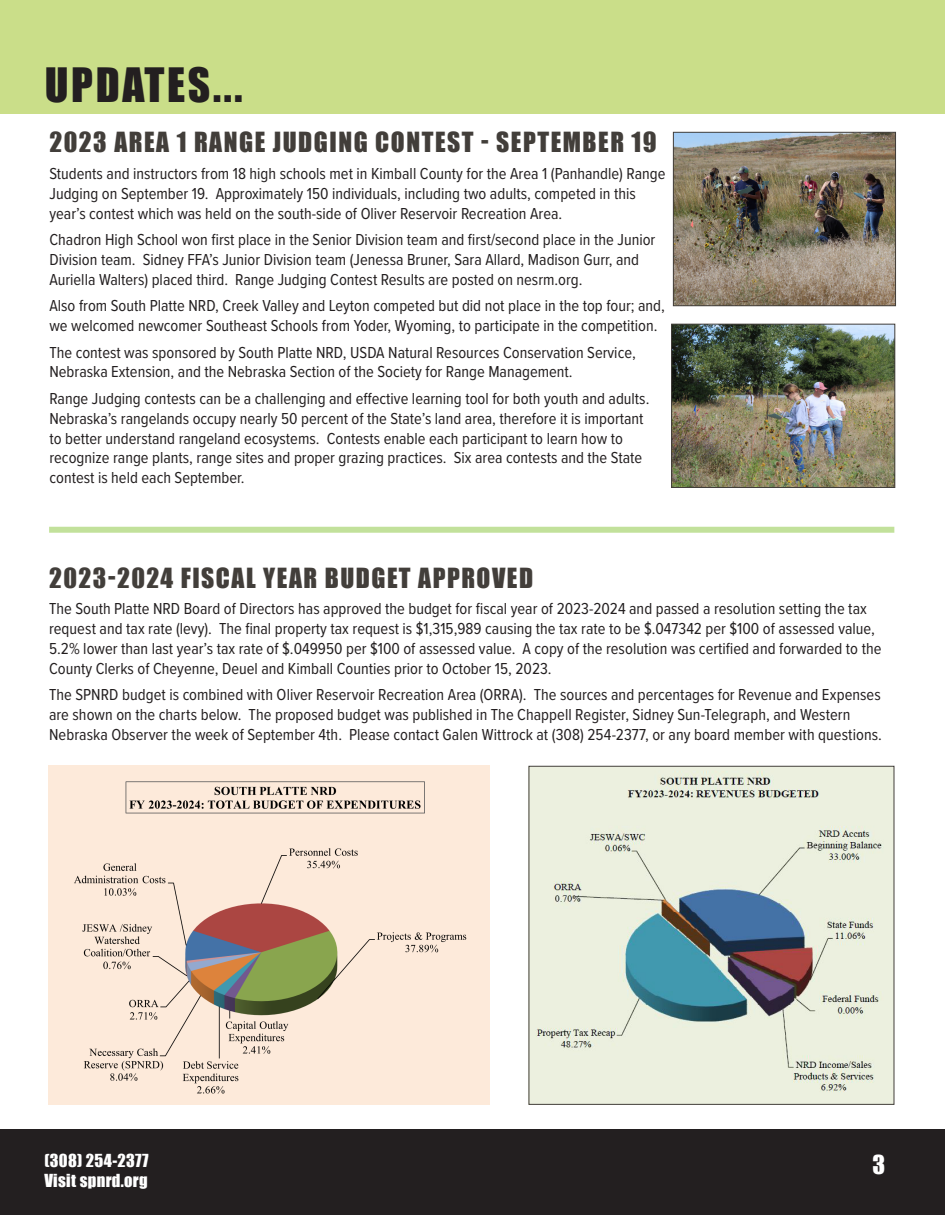
<style>
.page{position:relative;width:945px;height:1215px;background:#fff}
.page>*{position:absolute;margin:0;border:0;box-sizing:border-box;transform-origin:0 0}
.Kids_Corner_header{font:43.5px "Impact";letter-spacing:.06em;color:#231f20}
.Header_white{font:25.5px "Impact";letter-spacing:.06em;color:#423e3a}
.t1{font:24px "Impact";color:#fff}
.Header_white-2{font:16.5px/19.8px "Proxima Nova Cond";color:#231f20}
.t2{font:16.5px "Impact";letter-spacing:.02em;color:#fff}
</style>
<div class="page">
<div style="left:0;top:1129px;width:945px;height:86px;background:#231f20"></div>
<div style="left:0;top:0;width:945px;height:114px;background:#cade89"></div>
<div style="left:49px;top:527px;width:845px;height:6px;background:#c2e19b"></div>
<img style="left:675px;top:134px;width:219px;height:170px">
<div style="left:673px;top:132px;width:223px;height:174px;border:1px solid #423e3a"></div>
<img style="left:673px;top:326px;width:220px;height:160px">
<div style="left:671px;top:324px;width:224px;height:164px;border:1px solid #423e3a"></div>
<img style="left:531px;top:768px;width:361px;height:335px">
<div style="left:529px;top:766px;width:365px;height:339px;border:1px solid #423e3a"></div>
<img style="left:48px;top:766px;width:442px;height:339px">
<p class="Kids_Corner_header" style="left:45px;top:51px;width:199px">UPDATES...</p>
<p class="Header_white" style="left:49px;top:123px;width:609px">2023 AREA 1 RANGE JUDGING CONTEST - SEPTEMBER 19</p>
<p class="Header_white-2" style="left:49px;top:163px;width:618px">Students and instructors from 18 high schools met in Kimball County for the Area 1 (Panhandle) Range<br>Judging on September 19. Approximately 150 individuals, including two adults, competed in this year’s contest which was held on the south-side of Oliver Reservoir Recreation Area.</p>
<p class="Header_white-2" style="left:49px;top:229px;width:607px">Chadron High School won first place in the Senior Division team and first/second place in the Junior<br>Division team. Sidney FFA’s Junior Division team (Jenessa Bruner, Sara Allard, Madison Gurr, and<br>Auriella Walters) placed third. Range Judging Contest Results are posted on nesrm.org.</p>
<p class="Header_white-2" style="left:49px;top:295px;width:617px">Also from South Platte NRD, Creek Valley and Leyton competed but did not place in the top four; and, we welcomed newcomer Southeast Schools from Yoder, Wyoming, to participate in the competition.</p>
<p class="Header_white-2" style="left:49px;top:342px;width:588px">The contest was sponsored by South Platte NRD, USDA Natural Resources Conservation Service,<br>Nebraska Extension, and the Nebraska Section of the Society for Range Management.</p>
<p class="Header_white-2" style="left:49px;top:388px;width:602px">Range Judging contests can be a challenging and effective learning tool for both youth and adults.<br>Nebraska’s rangelands occupy nearly 50 percent of the State’s land area, therefore it is important to better understand rangeland ecosystems. Contests enable each participant to learn how to recognize range plants, range sites and proper grazing practices. Six area contests and the State contest is held each September.</p>
<p class="Header_white" style="left:49px;top:558px;width:486px">2023-2024 FISCAL YEAR BUDGET APPROVED</p>
<p class="Header_white-2" style="left:49px;top:598px;width:834px">The South Platte NRD Board of Directors has approved the budget for fiscal year of 2023-2024 and passed a resolution setting the tax request and tax rate (levy). The final property tax request is $1,315,989 causing the tax rate to be $.047342 per $100 of assessed value, 5.2% lower than last year’s tax rate of $.049950 per $100 of assessed value. A copy of the resolution was certified and forwarded to the County Clerks of Cheyenne, Deuel and Kimball Counties prior to October 15, 2023.</p>
<p class="Header_white-2" style="left:49px;top:684px;width:834px">The SPNRD budget is combined with Oliver Reservoir Recreation Area (ORRA). The sources and percentages for Revenue and Expenses are shown on the charts below. The proposed budget was published in The Chappell Register, Sidney Sun-Telegraph, and Western<br>Nebraska Observer the week of September 4th. Please contact Galen Wittrock at (308) 254-2377, or any board member with questions.</p>
<p class="t2" style="left:44px;top:1148px;width:106px">(308) 254-2377</p>
<p class="t2" style="left:44px;top:1168px;width:105px">Visit spnrd.org</p>
<p class="t1" style="left:873px;top:1146px;width:14px">3</p>
</div>
